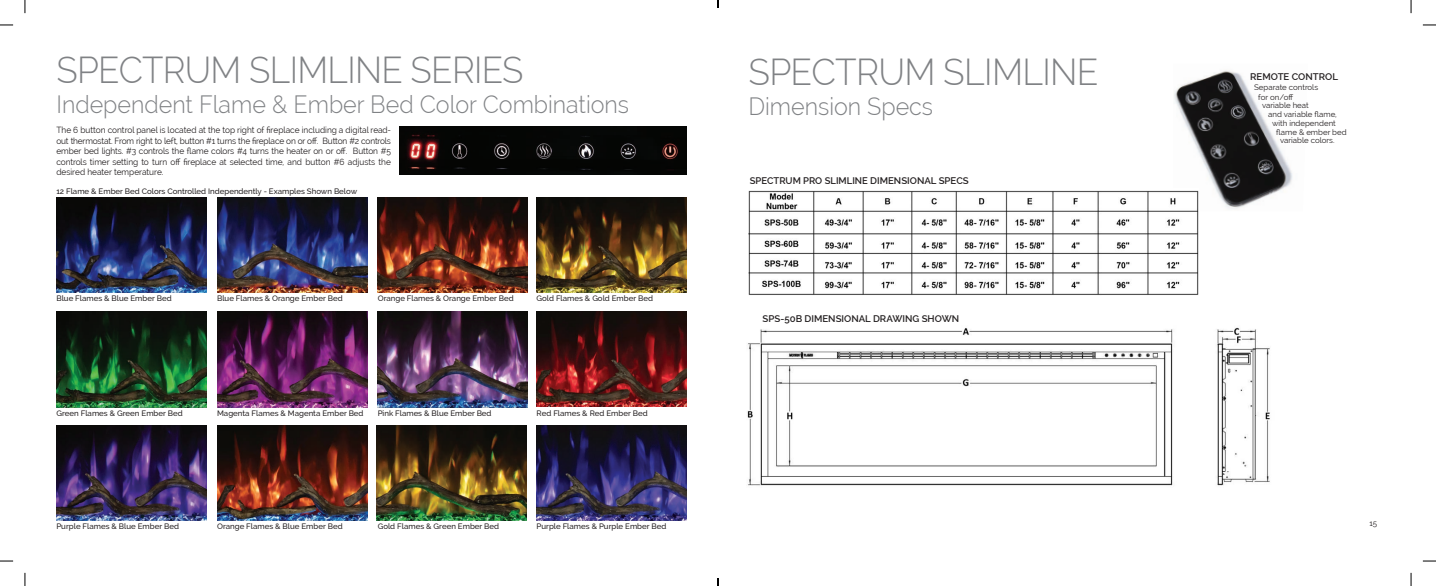
<style>
.page{position:relative;width:1436px;height:586px;background:#fff}
.page>*{position:absolute;margin:0;border:0;box-sizing:border-box;transform-origin:0 0}
.t1{font:300 36.75px "Raleway";letter-spacing:-.02em;color:#808285;scale:.95 1}
.t2{font:300 36.75px "Raleway";letter-spacing:-.02em;color:#808285;scale:.96 1}
.t3{font:300 24.5px "Raleway";color:#808285;scale:.95 1}
.t4{font:600 9.62px "Raleway";color:#231f20}
.t5{font:8.75px/10.5px "Raleway";color:#231f20;text-align:justify;scale:.95 1}
.t6{font:500 7.88px "Raleway";color:#231f20}
.t7{font:7.88px "Raleway";color:#231f20}
</style>
<div class="page">
<img style="left:1174px;top:70px;width:119px;height:141px">
<img style="left:56px;top:197px;width:150px;height:95px">
<img style="left:217px;top:197px;width:150px;height:95px">
<img style="left:377px;top:197px;width:150px;height:95px">
<img style="left:536px;top:197px;width:150px;height:95px">
<img style="left:56px;top:312px;width:150px;height:95px">
<img style="left:217px;top:312px;width:150px;height:95px">
<img style="left:377px;top:312px;width:150px;height:95px">
<img style="left:377px;top:425px;width:150px;height:95px">
<img style="left:56px;top:425px;width:150px;height:95px">
<img style="left:217px;top:425px;width:150px;height:95px">
<img style="left:536px;top:425px;width:150px;height:95px">
<img style="left:536px;top:311px;width:150px;height:95px">
<img style="left:399px;top:127px;width:287px;height:47px">
<img style="left:747px;top:327px;width:523px;height:159px">
<img style="left:749px;top:189px;width:449px;height:106px">
<svg style="left:0;top:24px;width:13px;height:2px"></svg>
<svg style="left:1423px;top:24px;width:13px;height:2px"></svg>
<svg style="left:0;top:560px;width:13px;height:1px"></svg>
<svg style="left:1423px;top:560px;width:13px;height:1px"></svg>
<svg style="left:24px;top:0;width:2px;height:13px"></svg>
<svg style="left:24px;top:572px;width:2px;height:13px"></svg>
<svg style="left:1410px;top:0;width:2px;height:13px"></svg>
<svg style="left:1410px;top:572px;width:2px;height:13px"></svg>
<svg style="left:717px;top:0;width:2px;height:8px"></svg>
<svg style="left:717px;top:578px;width:2px;height:7px"></svg>
<p class="t1" style="left:56px;top:48px;width:493px">SPECTRUM SLIMLINE SERIES</p>
<p class="t3" style="left:56px;top:89px;width:604px">Independent Flame &amp; Ember Bed Color Combinations</p>
<p class="t5" style="left:56px;top:125px;width:354px">The 6 button control panel is located at the top right of fireplace including a digital read&shy;out thermostat. From right to left, button #1 turns the fireplace on or off. Button #2 controls ember bed lights. #3 controls the flame colors #4 turns the heater on or off. Button #5 controls timer setting to turn off fireplace at selected time, and button #6 adjusts the desired heater temperature.</p>
<p class="t6" style="left:56px;top:186px;width:302px">12 Flame &amp; Ember Bed Colors Controlled Independently - Examples Shown Below</p>
<p class="t6" style="left:56px;top:293px;width:117px">Blue Flames &amp; Blue Ember Bed</p>
<p class="t6" style="left:217px;top:293px;width:127px">Blue Flames &amp; Orange Ember Bed</p>
<p class="t6" style="left:378px;top:293px;width:137px">Orange Flames &amp; Orange Ember Bed</p>
<p class="t6" style="left:536px;top:293px;width:118px">Gold Flames &amp; Gold Ember Bed</p>
<p class="t6" style="left:56px;top:408px;width:128px">Green Flames &amp; Green Ember Bed</p>
<p class="t6" style="left:217px;top:408px;width:148px">Magenta Flames &amp; Magenta Ember Bed</p>
<p class="t6" style="left:378px;top:408px;width:115px">Pink Flames &amp; Blue Ember Bed</p>
<p class="t6" style="left:536px;top:408px;width:113px">Red Flames &amp; Red Ember Bed</p>
<p class="t6" style="left:56px;top:521px;width:124px">Purple Flames &amp; Blue Ember Bed</p>
<p class="t6" style="left:217px;top:521px;width:127px">Orange Flames &amp; Blue Ember Bed</p>
<p class="t6" style="left:378px;top:521px;width:123px">Gold Flames &amp; Green Ember Bed</p>
<p class="t6" style="left:536px;top:521px;width:131px">Purple Flames &amp; Purple Ember Bed</p>
<p class="t2" style="left:748px;top:50px;width:366px">SPECTRUM SLIMLINE</p>
<p class="t3" style="left:748px;top:92px;width:196px">Dimension Specs</p>
<p class="t4" style="left:750px;top:175px;width:221px">SPECTRUM PRO SLIMLINE DIMENSIONAL SPECS</p>
<p class="t4" style="left:763px;top:313px;width:198px">SPS-50B DIMENSIONAL DRAWING SHOWN</p>
<p class="t4" style="left:1250px;top:71px;width:89px">REMOTE CONTROL</p>
<p class="t7" style="left:1254px;top:82px;width:66px">Separate controls</p>
<p class="t7" style="left:1258px;top:92px;width:37px">for on/off</p>
<p class="t7" style="left:1262px;top:101px;width:48px">variable heat</p>
<p class="t7" style="left:1268px;top:110px;width:70px">and variable flame,</p>
<p class="t7" style="left:1272px;top:118px;width:65px">with independent</p>
<p class="t7" style="left:1276px;top:127px;width:72px">flame &amp; ember bed</p>
<p class="t7" style="left:1280px;top:136px;width:56px">variable colors.</p>
<p class="t7" style="left:1369px;top:519px;width:9px">15</p>
</div>
